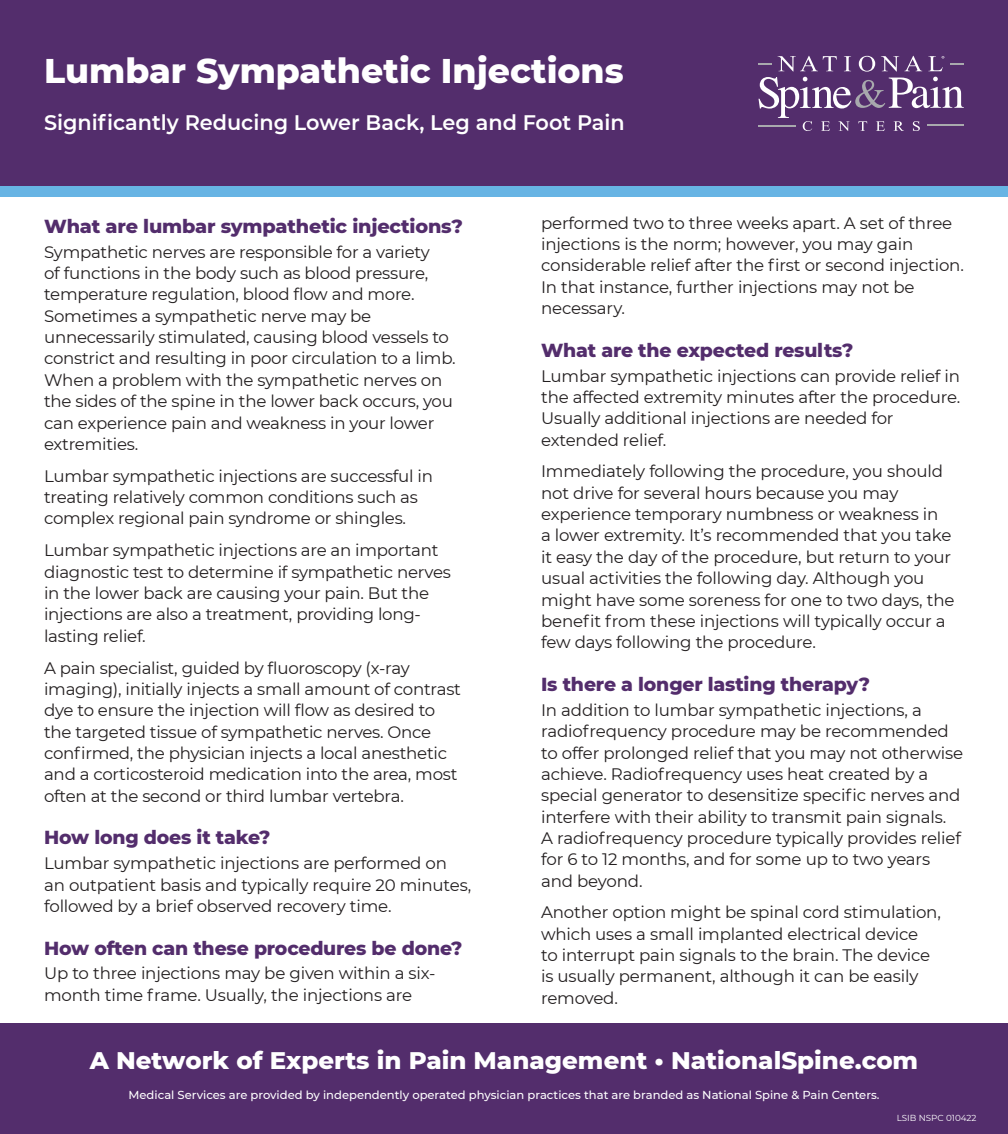
<style>
.page{position:relative;width:1008px;height:1134px;background:#fff}
.page>*{position:absolute;margin:0;border:0;box-sizing:border-box;transform-origin:0 0}
.t1{font:800 35px "Montserrat";color:#fff}
.t2{font:800 24.5px "Montserrat";color:#fff}
.t3{font:600 21px "Montserrat";color:#fff}
.t4{font:800 19.25px "Montserrat";letter-spacing:-.01em;color:#532d6c}
.t5{font:16.62px/21.3px "Montserrat";letter-spacing:-.015em;color:#231f20}
.t6{font:500 11.55px "Montserrat";color:#fff}
.t7{font:8.75px "Montserrat";color:#fff}
</style>
<div class="page">
<div style="left:0;top:0;width:1008px;height:192px;background:#532d6c"></div>
<svg style="left:759px;top:56px;width:205px;height:75px"></svg>
<div style="left:0;top:1024px;width:1008px;height:110px;background:#532d6c"></div>
<div style="left:0;top:186px;width:1008px;height:11px;background:#67b4e4"></div>
<h1 class="t1" style="left:44px;top:45px;width:581px">Lumbar Sympathetic Injections</h1>
<p class="t3" style="left:44px;top:108px;width:582px">Significantly Reducing Lower Back, Leg and Foot Pain</p>
<p class="t4" style="left:44px;top:212px;width:420px">What are lumbar sympathetic injections?</p>
<p class="t5" style="left:44px;top:241px;width:413px">Sympathetic nerves are responsible for a variety<br>of functions in the body such as blood pressure, temperature regulation, blood flow and more.<br>Sometimes a sympathetic nerve may be unnecessarily stimulated, causing blood vessels to constrict and resulting in poor circulation to a limb.<br>When a problem with the sympathetic nerves on the sides of the spine in the lower back occurs, you can experience pain and weakness in your lower extremities.</p>
<p class="t5" style="left:44px;top:465px;width:390px">Lumbar sympathetic injections are successful in treating relatively common conditions such as complex regional pain syndrome or shingles.</p>
<p class="t5" style="left:44px;top:539px;width:408px">Lumbar sympathetic injections are an important diagnostic test to determine if sympathetic nerves in the lower back are causing your pain. But the injections are also a treatment, providing long&shy;lasting relief.</p>
<p class="t5" style="left:44px;top:656px;width:418px">A pain specialist, guided by fluoroscopy (x-ray imaging), initially injects a small amount of contrast dye to ensure the injection will flow as desired to the targeted tissue of sympathetic nerves. Once confirmed, the physician injects a local anesthetic and a corticosteroid medication into the area, most often at the second or third lumbar vertebra.</p>
<p class="t4" style="left:44px;top:823px;width:228px">How long does it take?</p>
<p class="t5" style="left:44px;top:852px;width:429px">Lumbar sympathetic injections are performed on an outpatient basis and typically require 20 minutes, followed by a brief observed recovery time.</p>
<p class="t4" style="left:44px;top:934px;width:420px">How often can these procedures be done?</p>
<p class="t5" style="left:44px;top:962px;width:393px">Up to three injections may be given within a six&shy;month time frame. Usually, the injections are</p>
<p class="t5" style="left:541px;top:211px;width:424px">performed two to three weeks apart. A set of three injections is the norm; however, you may gain considerable relief after the first or second injection.<br>In that instance, further injections may not be necessary.</p>
<p class="t4" style="left:541px;top:336px;width:314px">What are the expected results?</p>
<p class="t5" style="left:541px;top:364px;width:421px">Lumbar sympathetic injections can provide relief in the affected extremity minutes after the procedure.<br>Usually additional injections are needed for extended relief.</p>
<p class="t5" style="left:541px;top:460px;width:415px">Immediately following the procedure, you should not drive for several hours because you may experience temporary numbness or weakness in<br>a lower extremity. It’s recommended that you take it easy the day of the procedure, but return to your usual activities the following day. Although you might have some soreness for one to two days, the benefit from these injections will typically occur a few days following the procedure.</p>
<p class="t4" style="left:541px;top:670px;width:330px">Is there a longer lasting therapy?</p>
<p class="t5" style="left:541px;top:699px;width:424px">In addition to lumbar sympathetic injections, a radiofrequency procedure may be recommended to offer prolonged relief that you may not otherwise achieve. Radiofrequency uses heat created by a special generator to desensitize specific nerves and interfere with their ability to transmit pain signals.<br>A radiofrequency procedure typically provides relief for 6 to 12 months, and for some up to two years and beyond.</p>
<p class="t5" style="left:541px;top:901px;width:401px">Another option might be spinal cord stimulation, which uses a small implanted electrical device<br>to interrupt pain signals to the brain. The device is usually permanent, although it can be easily removed.</p>
<h2 class="t2" style="left:90px;top:1042px;width:830px">A Network of Experts in Pain Management • NationalSpine.com</h2>
<p class="t6" style="left:129px;top:1086px;width:752px">Medical Services are provided by independently operated physician practices that are branded as National Spine &amp; Pain Centers.</p>
<p class="t7" style="left:897px;top:1112px;width:81px">LSIB NSPC 010422</p>
</div>
